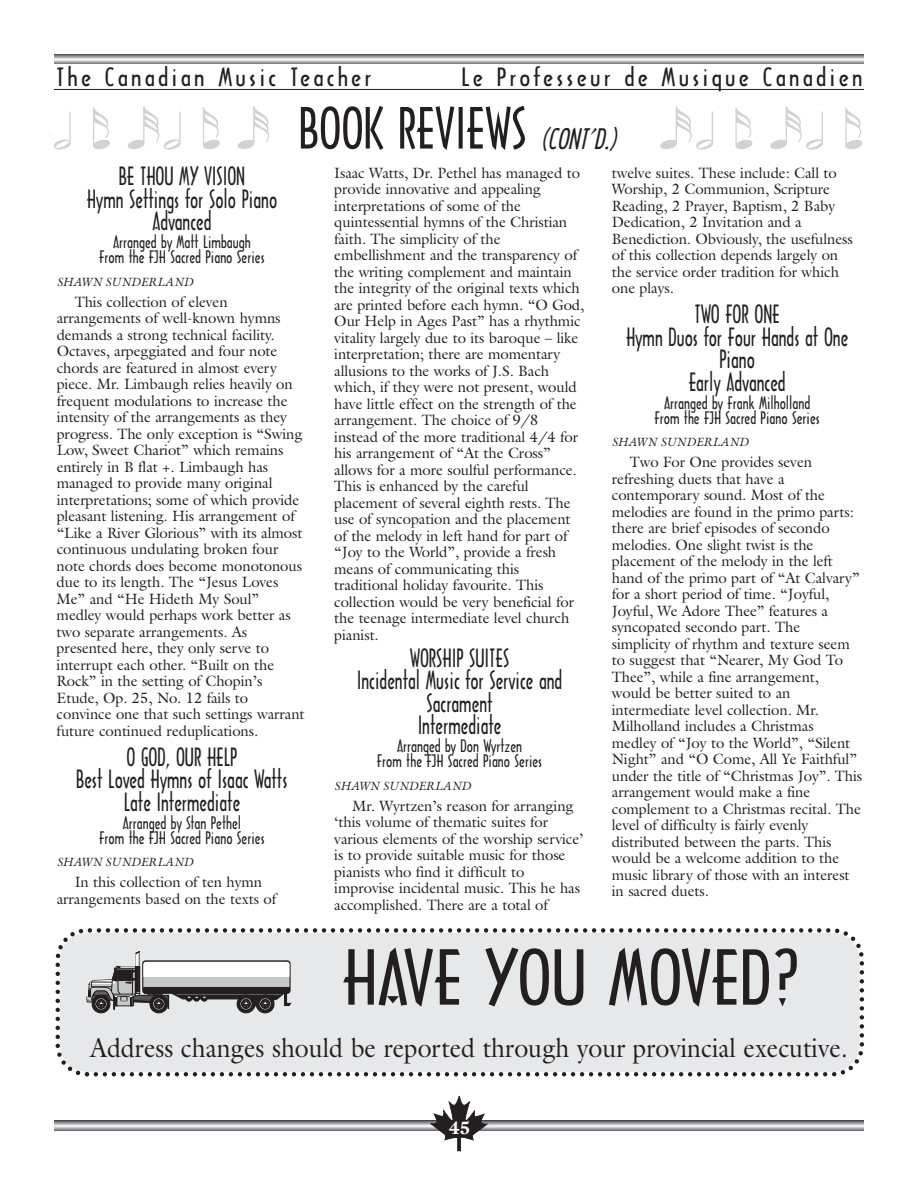
<style>
.page{position:relative;width:918px;height:1188px;background:#fff}
.page>*{position:absolute;margin:0;border:0;box-sizing:border-box;transform-origin:0 0}
.t1{font:72px "Arquitectura";color:#231f20;scale:1.15 1}
.t2{font:54px "Arquitectura";color:#231f20}
.t3{font:27px "Galliard";color:#231f20;scale:.92 1}
.t4{font:24px/22.5px "Arquitectura";color:#231f20;text-align:center;scale:.9 1}
.t5{font:24px "Arquitectura";letter-spacing:.11em;color:#231f20;scale:1.2 1}
.t6{font:900 18px "Galliard";color:#fff}
.t7{font:16.5px/15px "Arquitectura";color:#231f20;text-align:center}
.t8{font:15px/16.5px "Galliard";letter-spacing:-.005em;color:#231f20}
.t9{font:italic 12px "Galliard";color:#231f20}
.s1{font-style:italic;font-size:27px}
</style>
<div class="page">
<svg style="left:54px;top:1121px;width:810px;height:9px;background:#b0b1b4"></svg>
<svg style="left:431px;top:1096px;width:56px;height:55px"></svg>
<svg style="left:54px;top:54px;width:810px;height:10px;background:#a9aaad"></svg>
<hr style="left:54px;top:89px;width:810px;height:1px;background:#231f20">
<svg style="left:660px;top:106px;width:53px;height:44px"></svg>
<svg style="left:735px;top:107px;width:18px;height:43px"></svg>
<svg style="left:770px;top:106px;width:53px;height:44px"></svg>
<svg style="left:845px;top:107px;width:17px;height:43px"></svg>
<svg style="left:54px;top:111px;width:17px;height:39px"></svg>
<svg style="left:93px;top:107px;width:17px;height:43px"></svg>
<svg style="left:128px;top:106px;width:53px;height:44px"></svg>
<svg style="left:203px;top:107px;width:17px;height:43px"></svg>
<svg style="left:238px;top:106px;width:31px;height:43px"></svg>
<svg style="left:55px;top:928px;width:810px;height:149px;background:#e1e2e2"></svg>
<svg style="left:85px;top:1072px;width:4px;height:5px"></svg>
<hr style="left:136px;top:953px;width:2px;height:42px;background:#fff">
<svg style="left:87px;top:961px;width:204px;height:52px"></svg>
<h3 class="t5" style="left:56px;top:63px;width:264px">The Canadian Music Teacher</h3>
<h3 class="t5" style="left:461px;top:63px;width:336px">Le Professeur de Musique Canadien</h3>
<h2 class="t2" style="left:299px;top:98px;width:319px">BOOK REVIEWS <span class="s1">(CONT’D.)</span></h2>
<h3 class="t4" style="left:87px;top:166px;width:213px">BE THOU MY VISION<br>Hymn Settings for Solo Piano<br>Advanced</h3>
<p class="t7" style="left:99px;top:235px;width:167px">Arranged by Matt Limbaugh<br>From the FJH Sacred Piano Series</p>
<p class="t9" style="left:57px;top:275px;width:138px">SHAWN SUNDERLAND</p>
<p class="t8" style="left:57px;top:293px;width:249px;text-indent:18px">This collection of eleven arrangements of well-known hymns demands a strong technical facility.<br>Octaves, arpeggiated and four note chords are featured in almost every piece. Mr. Limbaugh relies heavily on frequent modulations to increase the intensity of the arrangements as they progress. The only exception is “Swing Low, Sweet Chariot” which remains entirely in B flat +. Limbaugh has managed to provide many original interpretations; some of which provide pleasant listening. His arrangement of “Like a River Glorious” with its almost continuous undulating broken four note chords does become monotonous due to its length. The “Jesus Loves Me” and “He Hideth My Soul” medley would perhaps work better as two separate arrangements. As presented here, they only serve to interrupt each other. “Built on the Rock” in the setting of Chopin’s Etude, Op. 25, No. 12 fails to convince one that such settings warrant future continued reduplications.</p>
<h3 class="t4" style="left:76px;top:746px;width:236px">O GOD, OUR HELP<br>Best Loved Hymns of Isaac Watts<br>Late Intermediate</h3>
<p class="t7" style="left:99px;top:816px;width:167px">Arranged by Stan Pethel<br>From the FJH Sacred Piano Series</p>
<p class="t9" style="left:57px;top:855px;width:138px">SHAWN SUNDERLAND</p>
<p class="t8" style="left:57px;top:874px;width:221px;text-align:center">In this collection of ten hymn arrangements based on the texts of</p>
<p class="t8" style="left:334px;top:164px;width:252px">Isaac Watts, Dr. Pethel has managed to provide innovative and appealing interpretations of some of the quintessential hymns of the Christian faith. The simplicity of the embellishment and the transparency of the writing complement and maintain the integrity of the original texts which are printed before each hymn. “O God, Our Help in Ages Past” has a rhythmic vitality largely due to its baroque – like interpretation; there are momentary allusions to the works of J.S. Bach which, if they were not present, would have little effect on the strength of the arrangement. The choice of 9/8 instead of the more traditional 4/4 for his arrangement of “At the Cross” allows for a more soulful performance.<br>This is enhanced by the careful placement of several eighth rests. The use of syncopation and the placement of the melody in left hand for part of “Joy to the World”, provide a fresh means of communicating this traditional holiday favourite. This collection would be very beneficial for the teenage intermediate level church pianist.</p>
<h3 class="t4" style="left:357px;top:647px;width:230px">WORSHIP SUITES<br>Incidental Music for Service and<br>Sacrament<br>Intermediate</h3>
<p class="t7" style="left:377px;top:739px;width:167px">Arranged by Don Wyrtzen<br>From the FJH Sacred Piano Series</p>
<p class="t9" style="left:334px;top:778px;width:138px">SHAWN SUNDERLAND</p>
<p class="t8" style="left:334px;top:797px;width:251px;text-indent:18px">Mr. Wyrtzen’s reason for arranging ‘this volume of thematic suites for various elements of the worship service’ is to provide suitable music for those pianists who find it difficult to improvise incidental music. This he has accomplished. There are a total of</p>
<p class="t8" style="left:612px;top:164px;width:242px">twelve suites. These include: Call to<br>Worship, 2 Communion, Scripture<br>Reading, 2 Prayer, Baptism, 2 Baby<br>Dedication, 2 Invitation and a<br>Benediction. Obviously, the usefulness of this collection depends largely on the service order tradition for which one plays.</p>
<h3 class="t4" style="left:626px;top:304px;width:249px">TWO FOR ONE<br>Hymn Duos for Four Hands at One<br>Piano<br>Early Advanced</h3>
<p class="t7" style="left:654px;top:395px;width:167px">Arranged by Frank Milholland<br>From the FJH Sacred Piano Series</p>
<p class="t9" style="left:612px;top:435px;width:138px">SHAWN SUNDERLAND</p>
<p class="t8" style="left:612px;top:454px;width:252px;text-indent:18px">Two For One provides seven refreshing duets that have a contemporary sound. Most of the melodies are found in the primo parts: there are brief episodes of secondo melodies. One slight twist is the placement of the melody in the left hand of the primo part of “At Calvary” for a short period of time. “Joyful, Joyful, We Adore Thee” features a syncopated secondo part. The simplicity of rhythm and texture seem to suggest that “Nearer, My God To Thee”, while a fine arrangement,<br>would be better suited to an intermediate level collection. Mr.<br>Milholland includes a Christmas<br>medley of “Joy to the World”, “Silent Night” and “O Come, All Ye Faithful” under the title of “Christmas Joy”. This arrangement would make a fine complement to a Christmas recital. The level of difficulty is fairly evenly distributed between the parts. This would be a welcome addition to the music library of those with an interest in sacred duets.</p>
<h1 class="t1" style="left:342px;top:938px;width:400px">HAVE YOU MOVED?</h1>
<h3 class="t3" style="left:90px;top:1032px;width:825px">Address changes should be reported through your provincial executive.</h3>
<p class="t6" style="left:449px;top:1121px;width:22px">45</p>
</div>
